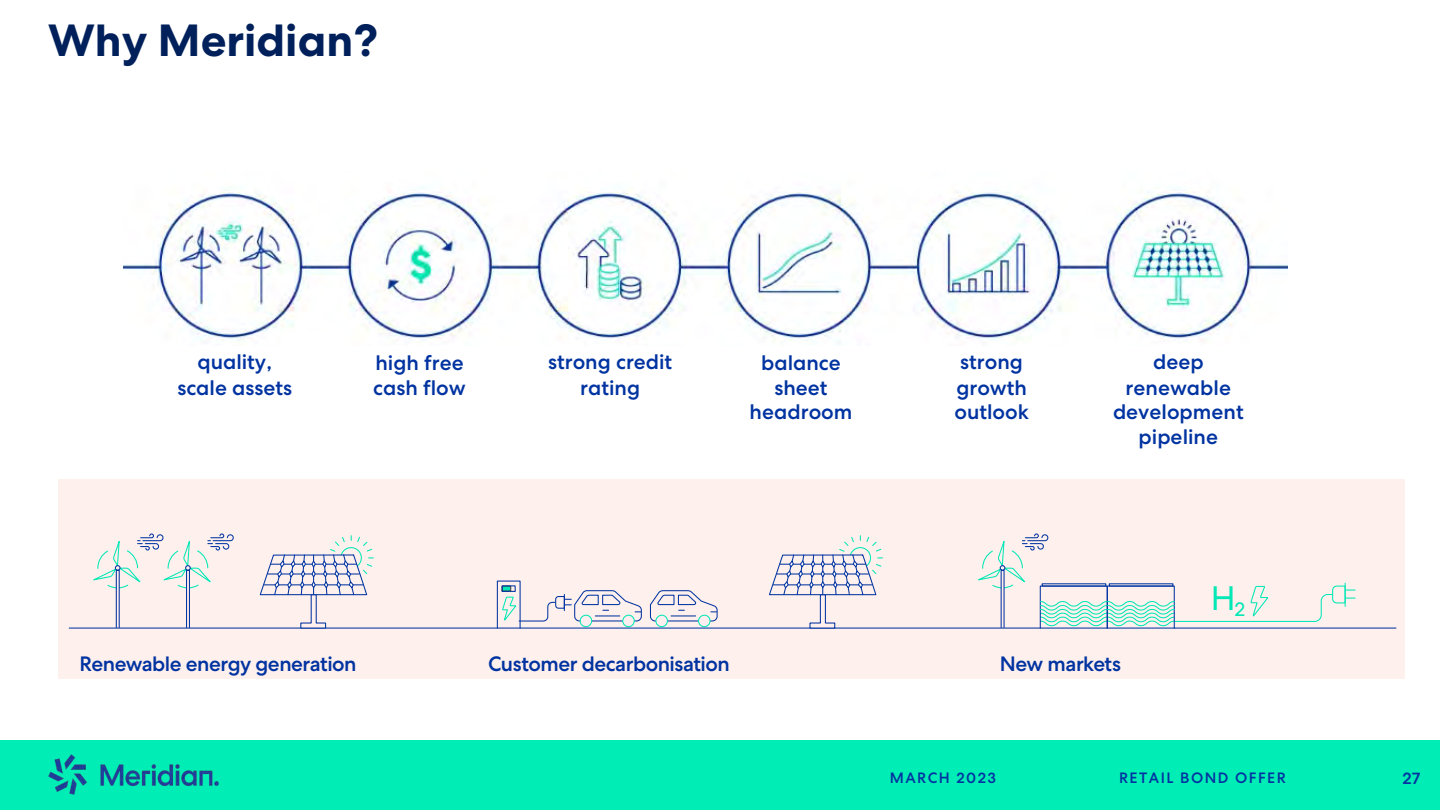
<style>
.page{position:relative;width:1440px;height:810px;background:#fff}
.page>*{position:absolute;margin:0;border:0;box-sizing:border-box;transform-origin:0 0}
.t1{font:700 45px "Centra No 2";color:#00205b}
.t2{font:33.9px "Centra No 2";color:#00e8b5}
.t3{font:500 21px/25.5px "Centra No 2";color:#0033a1;text-align:center}
.t4{font:500 20.85px "Centra No 2";letter-spacing:-.025em;color:#0033a1}
.t5{font:500 16.5px "Centra No 2";color:#0033a1}
.t6{font:500 15px "Centra No 2";letter-spacing:.1em;color:#0033a1}
</style>
<div class="page">
<div style="left:0;top:740px;width:1440px;height:70px;background:#00edb5"></div>
<img style="left:49px;top:755px;width:170px;height:39px">
<div style="left:59px;top:480px;width:1346px;height:199px;background:#fef0ec"></div>
<svg style="left:501px;top:586px;width:10px;height:6px"></svg>
<div style="left:497px;top:581px;width:24px;height:48px;border:1px solid #0033a1"></div>
<div style="left:502px;top:585px;width:14px;height:7px;border:1px solid #0033a1"></div>
<svg style="left:116px;top:589px;width:4px;height:39px"></svg>
<svg style="left:186px;top:589px;width:4px;height:39px"></svg>
<svg style="left:93px;top:533px;width:141px;height:56px"></svg>
<svg style="left:502px;top:590px;width:140px;height:38px"></svg>
<svg style="left:649px;top:590px;width:69px;height:38px"></svg>
<hr style="left:69px;top:628px;width:1327px;height:1px;background:#0033a1">
<svg style="left:978px;top:533px;width:377px;height:94px"></svg>
<svg style="left:768px;top:536px;width:114px;height:93px"></svg>
<svg style="left:259px;top:536px;width:114px;height:93px"></svg>
<img style="left:123px;top:187px;width:1164px;height:156px">
<h1 class="t1" style="left:48px;top:11px;width:332px">Why Meridian?</h1>
<p class="t3" style="left:177px;top:349px;width:116px">quality, scale assets</p>
<p class="t3" style="left:373px;top:350px;width:94px;text-align:left">high free cash flow</p>
<p class="t3" style="left:548px;top:349px;width:126px">strong credit rating</p>
<p class="t3" style="left:750px;top:350px;width:104px;line-height:24.9px">balance sheet headroom</p>
<p class="t3" style="left:955px;top:350px;width:76px;line-height:24.6px;text-align:left">strong growth outlook</p>
<p class="t3" style="left:1113px;top:349px;width:132px;line-height:25px">deep renewable development pipeline</p>
<p class="t4" style="left:80px;top:651px;width:278px">Renewable energy generation</p>
<p class="t4" style="left:488px;top:651px;width:243px">Customer decarbonisation</p>
<p class="t4" style="left:1000px;top:651px;width:123px">New markets</p>
<h2 class="t2" style="left:1211px;top:578px;width:36px">H<sub>2</sub></h2>
<p class="t6" style="left:890px;top:768px;width:108px">MARCH 2023</p>
<p class="t6" style="left:1119px;top:768px;width:168px">RETAIL BOND OFFER</p>
<p class="t5" style="left:1403px;top:768px;width:19px">27</p>
</div>
